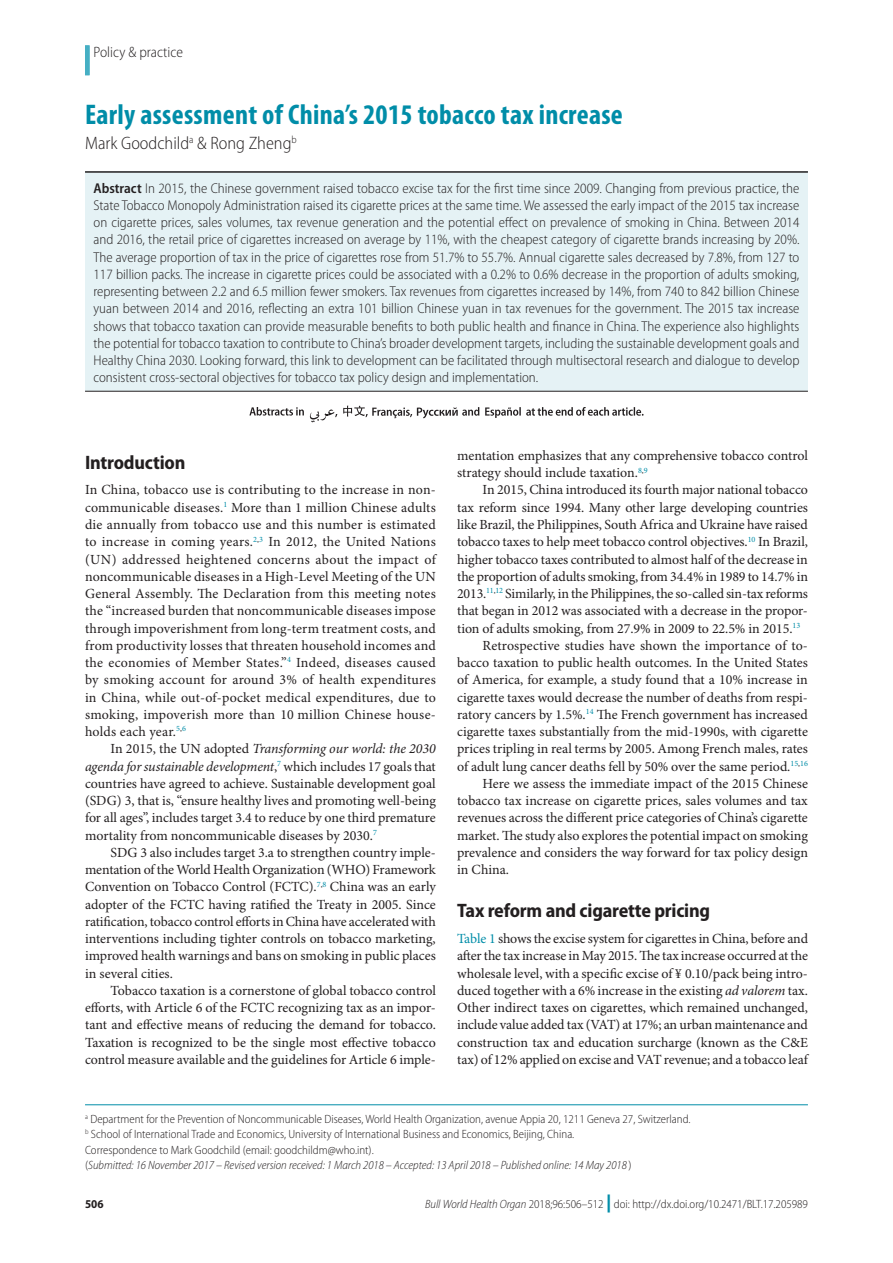
<style>
.page{position:relative;width:893px;height:1263px;background:#fff}
.page>*{position:absolute;margin:0;border:0;box-sizing:border-box;transform-origin:0 0}
.t1{font:700 condensed 28.5px "Myriad Pro";letter-spacing:.01em;color:#008da8}
.t2{font:700 semi-condensed 19.5px "Myriad Pro";letter-spacing:-.01em;color:#231f20}
.t3{font:300 semi-condensed 18px "Myriad Pro";color:#231f20}
.t4{font:300 semi-condensed 15px "Myriad Pro";color:#231f20}
.t5{font:300 semi-condensed 14.25px/17.2px "Myriad Pro";color:#231f20;text-align:justify}
.t6{font:13.95px/17.2px "Minion Pro";letter-spacing:-.005em;color:#231f20;text-align:justify}
.t7{font:300 semi-condensed 12px/15.6px "Myriad Pro";color:#231f20}
.t8{font:700 semi-condensed 12px "Myriad Pro";color:#231f20}
.s1{font-weight:600}
.s2{font-style:italic}
.s3{color:#008da8}
.s4{font-weight:900;font-stretch:normal;font-size:18px;color:#008da8}
</style>
<div class="page">
<div style="left:85px;top:45px;width:5px;height:30px;background:#46afc4"></div>
<div style="left:85px;top:172px;width:723px;height:219px;background:#e5f2f5"></div>
<hr style="left:85px;top:1104px;width:723px;height:1px;background:#008da8">
<hr style="left:85px;top:171px;width:723px;height:2px;background:#231f20">
<hr style="left:85px;top:391px;width:723px;height:1px;background:#231f20">
<svg style="left:310px;top:406px;width:334px;height:16px"></svg>
<svg style="left:249px;top:407px;width:55px;height:9px"></svg>
<p class="t4" style="left:94px;top:44px;width:91px">Policy &amp; practice</p>
<h1 class="t1" style="left:85px;top:98px;width:539px">Early assessment of China’s 2015 tobacco tax increase</h1>
<p class="t3" style="left:85px;top:133px;width:213px">Mark Goodchild<sup>a</sup> &amp; Rong Zheng<sup>b</sup></p>
<p class="t5" style="left:94px;top:179px;width:707px"><span class="s1">Abstract</span> In 2015, the Chinese government raised tobacco excise tax for the first time since 2009. Changing from previous practice, the State Tobacco Monopoly Administration raised its cigarette prices at the same time. We assessed the early impact of the 2015 tax increase on cigarette prices, sales volumes, tax revenue generation and the potential effect on prevalence of smoking in China. Between 2014 and 2016, the retail price of cigarettes increased on average by 11%, with the cheapest category of cigarette brands increasing by 20%.<br>The average proportion of tax in the price of cigarettes rose from 51.7% to 55.7%. Annual cigarette sales decreased by 7.8%, from 127 to 117 billion packs. The increase in cigarette prices could be associated with a 0.2% to 0.6% decrease in the proportion of adults smoking, representing between 2.2 and 6.5 million fewer smokers. Tax revenues from cigarettes increased by 14%, from 740 to 842 billion Chinese yuan between 2014 and 2016, reflecting an extra 101 billion Chinese yuan in tax revenues for the government. The 2015 tax increase shows that tobacco taxation can provide measurable benefits to both public health and finance in China. The experience also highlights the potential for tobacco taxation to contribute to China’s broader development targets, including the sustainable development goals and Healthy China 2030. Looking forward, this link to development can be facilitated through multisectoral research and dialogue to develop consistent cross-sectoral objectives for tobacco tax policy design and implementation.</p>
<h2 class="t2" style="left:85px;top:451px;width:102px">Introduction</h2>
<p class="t6" style="left:85px;top:482px;width:352px">In China, tobacco use is contributing to the increase in non&shy;communicable diseases.<sup>1</sup> More than 1 million Chinese adults die annually from tobacco use and this number is estimated to increase in coming years.<sup>2</sup><sup>,</sup><sup>3</sup> In 2012, the United Nations (UN) addressed heightened concerns about the impact of noncommunicable diseases in a High-Level Meeting of the UN General Assembly. The Declaration from this meeting notes the “increased burden that noncommunicable diseases impose through impoverishment from long-term treatment costs, and from productivity losses that threaten household incomes and the economies of Member States.”<sup>4</sup> Indeed, diseases caused by smoking account for around 3% of health expenditures in China, while out-of-pocket medical expenditures, due to smoking, impoverish more than 10 million Chinese house&shy;holds each year.<sup>5</sup><sup>,</sup><sup>6</sup></p>
<p class="t6" style="left:85px;top:741px;width:352px;text-indent:26px">In 2015, the UN adopted <span class="s2">Transforming our world: the 2030 agenda for sustainable development</span>,<sup>7</sup> which includes 17 goals that countries have agreed to achieve. Sustainable development goal (SDG) 3, that is, “ensure healthy lives and promoting well-being for all ages”, includes target 3.4 to reduce by one third premature mortality from noncommunicable diseases by 2030.<sup>7</sup></p>
<p class="t6" style="left:85px;top:844px;width:352px;text-indent:26px">SDG 3 also includes target 3.a to strengthen country imple&shy;mentation of the World Health Organization (WHO) Framework Convention on Tobacco Control (FCTC).<sup>7</sup><sup>,</sup><sup>8</sup> China was an early adopter of the FCTC having ratified the Treaty in 2005. Since ratification, tobacco control efforts in China have accelerated with interventions including tighter controls on tobacco marketing, improved health warnings and bans on smoking in public places in several cities.</p>
<p class="t6" style="left:85px;top:982px;width:352px;text-indent:26px">Tobacco taxation is a cornerstone of global tobacco control efforts, with Article 6 of the FCTC recognizing tax as an impor&shy;tant and effective means of reducing the demand for tobacco.<br>Taxation is recognized to be the single most effective tobacco control measure available and the guidelines for Article 6 imple-</p>
<p class="t6" style="left:457px;top:447px;width:352px">mentation emphasizes that any comprehensive tobacco control strategy should include taxation.<sup>8</sup><sup>,</sup><sup>9</sup></p>
<p class="t6" style="left:483px;top:482px;width:327px">In 2015, China introduced its fourth major national tobacco</p>
<p class="t6" style="left:457px;top:499px;width:352px">tax reform since 1994. Many other large developing countries</p>
<p class="t6" style="left:457px;top:516px;width:352px">like Brazil, the Philippines, South Africa and Ukraine have raised</p>
<p class="t6" style="left:457px;top:534px;width:352px">tobacco taxes to help meet tobacco control objectives.<sup>10</sup> In Brazil,</p>
<p class="t6" style="left:457px;top:551px;width:352px">higher tobacco taxes contributed to almost half of the decrease in</p>
<p class="t6" style="left:457px;top:568px;width:352px">the proportion of adults smoking, from 34.4% in 1989 to 14.7% in</p>
<p class="t6" style="left:457px;top:585px;width:352px">2013.<sup>11</sup><sup>,</sup><sup>12</sup> Similarly, in the Philippines, the so-called sin-tax reforms</p>
<p class="t6" style="left:457px;top:603px;width:352px">that began in 2012 was associated with a decrease in the propor-</p>
<p class="t6" style="left:457px;top:620px;width:345px">tion of adults smoking, from 27.9% in 2009 to 22.5% in 2015.<sup>13</sup></p>
<p class="t6" style="left:483px;top:637px;width:327px">Retrospective studies have shown the importance of to-</p>
<p class="t6" style="left:457px;top:654px;width:352px">bacco taxation to public health outcomes. In the United States</p>
<p class="t6" style="left:457px;top:672px;width:352px">of America, for example, a study found that a 10% increase in</p>
<p class="t6" style="left:457px;top:689px;width:352px">cigarette taxes would decrease the number of deaths from respi-</p>
<p class="t6" style="left:457px;top:706px;width:352px">ratory cancers by 1.5%.<sup>14</sup> The French government has increased</p>
<p class="t6" style="left:457px;top:723px;width:352px">cigarette taxes substantially from the mid-1990s, with cigarette</p>
<p class="t6" style="left:457px;top:741px;width:352px">prices tripling in real terms by 2005. Among French males, rates</p>
<p class="t6" style="left:457px;top:758px;width:352px">of adult lung cancer deaths fell by 50% over the same period.<sup>15</sup><sup>,</sup><sup>16</sup></p>
<p class="t6" style="left:483px;top:775px;width:327px">Here we assess the immediate impact of the 2015 Chinese</p>
<p class="t6" style="left:457px;top:792px;width:352px">tobacco tax increase on cigarette prices, sales volumes and tax</p>
<p class="t6" style="left:457px;top:810px;width:352px">revenues across the different price categories of China’s cigarette</p>
<p class="t6" style="left:457px;top:827px;width:352px">market. The study also explores the potential impact on smoking</p>
<p class="t6" style="left:457px;top:844px;width:352px">prevalence and considers the way forward for tax policy design</p>
<p class="t6" style="left:457px;top:861px;width:53px">in China.</p>
<h2 class="t2" style="left:457px;top:900px;width:255px">Tax reform and cigarette pricing</h2>
<p class="t6" style="left:457px;top:930px;width:352px"><span class="s3">Table 1</span> shows the excise system for cigarettes in China, before and after the tax increase in May 2015. The tax increase occurred at the wholesale level, with a specific excise of ¥ 0.10/pack being intro&shy;duced together with a 6% increase in the existing <span class="s2">ad valorem</span> tax.<br>Other indirect taxes on cigarettes, which remained unchanged, include value added tax (VAT) at 17%; an urban maintenance and construction tax and education surcharge (known as the C&amp;E tax) of 12% applied on excise and VAT revenue; and a tobacco leaf</p>
<p class="t7" style="left:85px;top:1111px;width:607px"><sup>a</sup> Department for the Prevention of Noncommunicable Diseases, World Health Organization, avenue Appia 20, 1211 Geneva 27, Switzerland. <sup>b</sup> School of International Trade and Economics, University of International Business and Economics, Beijing, China.<br>Correspondence to Mark Goodchild (email: goodchildm@who.int).<br>(<span class="s2">Submitted: 16 November 2017 – Revised version received: 1 March 2018 – Accepted: 13 April 2018 – Published online: 14 May 2018</span> )</p>
<p class="t8" style="left:85px;top:1197px;width:20px">506</p>
<p class="t7" style="left:425px;top:1197px;width:384px"><span class="s2">Bull World Health Organ</span> 2018;96:506–512 <span class="s4">|</span> doi: http://dx.doi.org/10.2471/BLT.17.205989</p>
</div>
